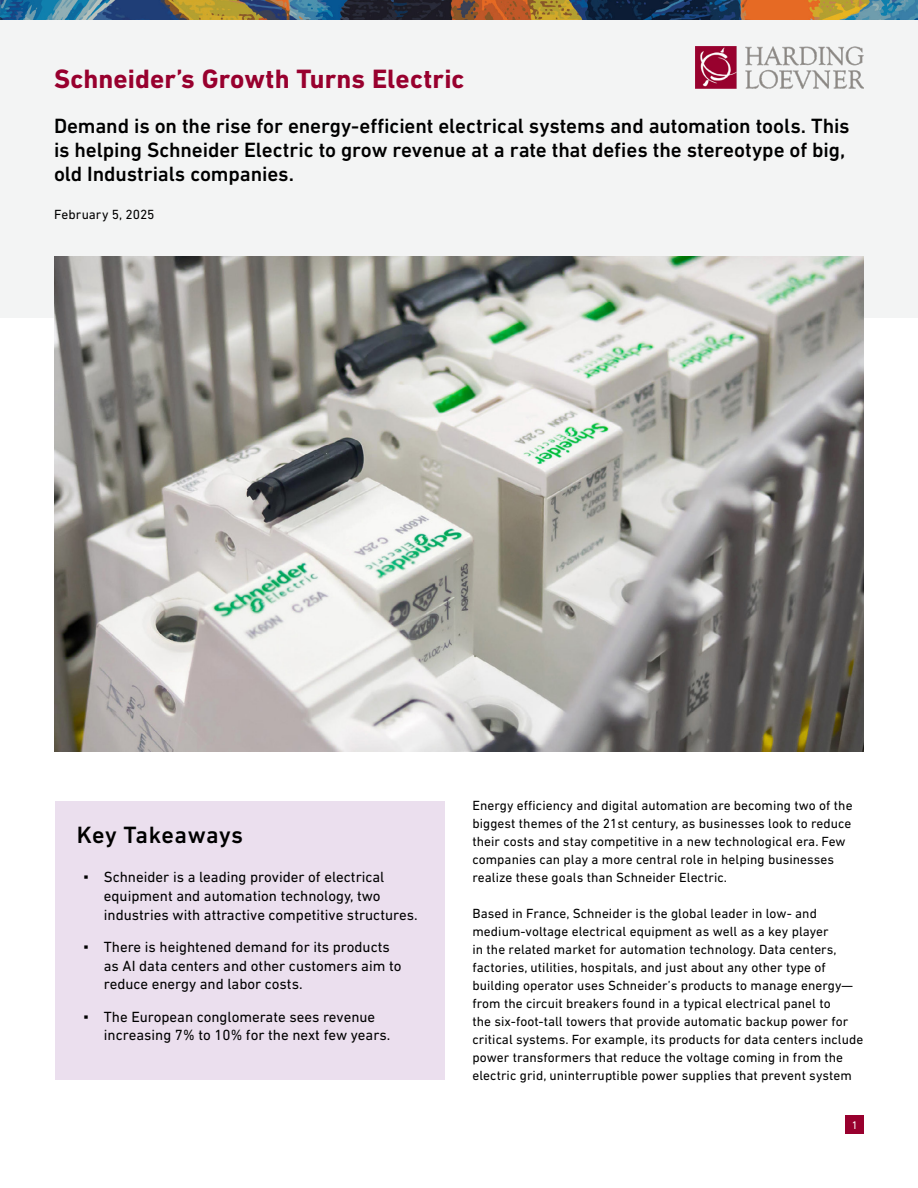
<style>
.page{position:relative;width:918px;height:1188px;background:#fff}
.page>*{position:absolute;margin:0;border:0;box-sizing:border-box;transform-origin:0 0}
.t1{font:700 27px "DIN Next LT Pro";letter-spacing:.005em;color:#98002e}
.t2{font:500 24px "DIN Next LT Pro";letter-spacing:.02em;color:#000}
.t3{font:500 21px/24px "DIN Next LT Pro";letter-spacing:-.005em;color:#000}
.t4{font:15px/18.8px "DIN Next LT Pro";color:#000}
.t5{font:13.5px/18px "DIN Next LT Pro";letter-spacing:.005em;color:#000}
.t6{font:11.25px "DIN Next LT Pro";color:#fff}
.s1{font-family:"Times New Roman"}
</style>
<div class="page">
<div style="left:0;top:0;width:918px;height:318px;background:#f3f4f4"></div>
<div style="left:846px;top:1116px;width:18px;height:18px;background:#98002e"></div>
<img style="left:696px;top:46px;width:168px;height:43px">
<img style="left:0;top:0;width:918px;height:19px">
<div style="left:55px;top:801px;width:390px;height:278px;background:#ebdfee"></div>
<img style="left:54px;top:257px;width:810px;height:494px">
<h1 class="t1" style="left:54px;top:63px;width:412px">Schneider’s Growth Turns Electric</h1>
<h3 class="t3" style="left:54px;top:113px;width:797px">Demand is on the rise for energy-efficient electrical systems and automation tools. This is helping Schneider Electric to grow revenue at a rate that defies the stereotype of big, old Industrials companies.</h3>
<p class="t5" style="left:54px;top:205px;width:102px">February 5, 2025</p>
<h2 class="t2" style="left:77px;top:821px;width:168px">Key Takeaways</h2>
<p class="t4" style="left:104px;top:867px;width:315px;text-indent:-20px"><span class="s1">▪</span> Schneider is a leading provider of electrical equipment and automation technology, two industries with attractive competitive structures.</p>
<p class="t4" style="left:104px;top:937px;width:299px;text-indent:-20px"><span class="s1">▪</span> There is heightened demand for its products as AI data centers and other customers aim to reduce energy and labor costs.</p>
<p class="t4" style="left:104px;top:1007px;width:288px;text-indent:-20px"><span class="s1">▪</span> The European conglomerate sees revenue increasing 7% to 10% for the next few years.</p>
<p class="t5" style="left:472px;top:796px;width:382px">Energy efficiency and digital automation are becoming two of the biggest themes of the 21st century, as businesses look to reduce their costs and stay competitive in a new technological era. Few companies can play a more central role in helping businesses realize these goals than Schneider Electric.</p>
<p class="t5" style="left:472px;top:904px;width:392px">Based in France, Schneider is the global leader in low- and medium-voltage electrical equipment as well as a key player<br>in the related market for automation technology. Data centers, factories, utilities, hospitals, and just about any other type of building operator uses Schneider’s products to manage energy— from the circuit breakers found in a typical electrical panel to<br>the six-foot-tall towers that provide automatic backup power for critical systems. For example, its products for data centers include power transformers that reduce the voltage coming in from the electric grid, uninterruptible power supplies that prevent system</p>
<p class="t6" style="left:852px;top:1119px;width:8px">1</p>
</div>
